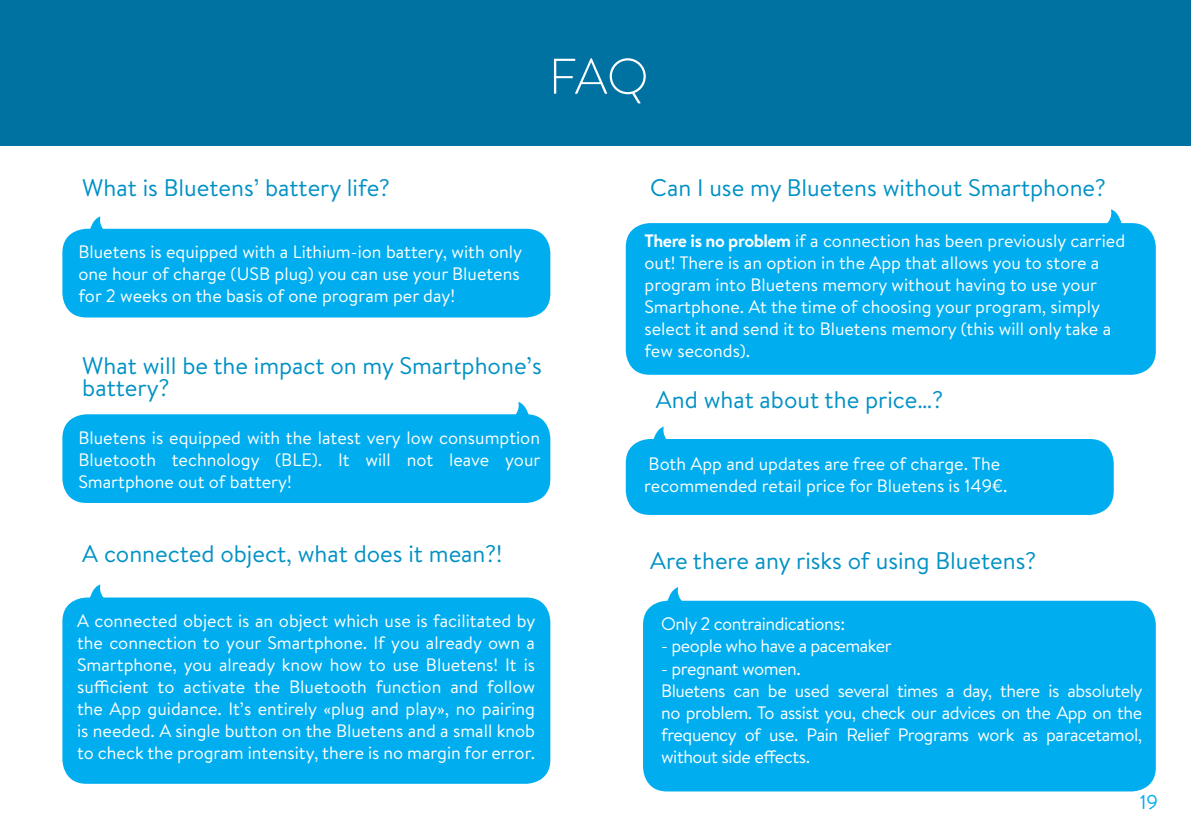
<style>
.page{position:relative;width:1191px;height:840px;background:#fff}
.page>*{position:absolute;margin:0;border:0;box-sizing:border-box;transform-origin:0 0}
.t1{font:300 50px "Brandon Text";color:#fff}
.t2{font:24px/22px "Brandon Text";color:#0091c5}
.t3{font:20px "Brandon Text";color:#00aeef}
.t4{font:18px/22px "Brandon Text";color:#fff}
.t5{font:18px/22px "Brandon Text";letter-spacing:-.025em;color:#fff}
.s1{font-weight:700}
</style>
<div class="page">
<div style="left:643px;top:600px;width:512px;height:191px;background:#00aeef;border-radius:24px"></div>
<svg style="left:662px;top:587px;width:37px;height:15px"></svg>
<div style="left:62px;top:229px;width:488px;height:88px;background:#00aeef;border-radius:24px"></div>
<div style="left:626px;top:439px;width:487px;height:75px;background:#00aeef;border-radius:24px"></div>
<div style="left:62px;top:414px;width:488px;height:88px;background:#00aeef;border-radius:24px"></div>
<div style="left:626px;top:223px;width:529px;height:151px;background:#00aeef;border-radius:24px"></div>
<div style="left:62px;top:597px;width:488px;height:186px;background:#00aeef;border-radius:24px"></div>
<div style="left:0;top:0;width:1191px;height:146px;background:#0072a2"></div>
<svg style="left:85px;top:216px;width:37px;height:13px"></svg>
<svg style="left:648px;top:426px;width:19px;height:14px"></svg>
<svg style="left:84px;top:584px;width:38px;height:14px"></svg>
<svg style="left:497px;top:402px;width:37px;height:14px"></svg>
<svg style="left:1060px;top:209px;width:66px;height:15px"></svg>
<h1 class="t1" style="left:549px;top:42px;width:101px">FAQ</h1>
<h2 class="t2" style="left:82px;top:176px;width:309px">What is Bluetens’ battery life?</h2>
<p class="t4" style="left:78px;top:239px;width:445px">Bluetens is equipped with a Lithium-ion battery, with only one hour of charge (USB plug) you can use your Bluetens for 2 weeks on the basis of one program per day!</p>
<h2 class="t2" style="left:82px;top:354px;width:461px">What will be the impact on my Smartphone’s battery?</h2>
<p class="t4" style="left:78px;top:426px;width:463px;text-align:justify">Bluetens is equipped with the latest very low consumption Bluetooth technology (BLE). It will not leave your Smartphone out of battery!</p>
<h2 class="t2" style="left:82px;top:541px;width:422px">A connected object, what does it mean?!</h2>
<p class="t4" style="left:77px;top:609px;width:460px;text-align:justify">A connected object is an object which use is facilitated by the connection to your Smartphone. If you already own a Smartphone, you already know how to use Bluetens! It is sufficient to activate the Bluetooth function and follow the App guidance. It’s entirely «plug and play», no pairing is needed. A single button on the Bluetens and a small knob to check the program intensity, there is no margin for error.</p>
<h2 class="t2" style="left:650px;top:176px;width:457px">Can I use my Bluetens without Smartphone?</h2>
<p class="t4" style="left:644px;top:229px;width:482px"><span class="s1">There is no problem</span> if a connection has been previously carried out! There is an option in the App that allows you to store a program into Bluetens memory without having to use your Smartphone. At the time of choosing your program, simply select it and send it to Bluetens memory (this will only take a few seconds).</p>
<h2 class="t2" style="left:656px;top:388px;width:289px">And what about the price…?</h2>
<p class="t4" style="left:644px;top:452px;width:364px">Both App and updates are free of charge. The recommended retail price for Bluetens is 149€.</p>
<h2 class="t2" style="left:650px;top:548px;width:388px">Are there any risks of using Bluetens?</h2>
<p class="t5" style="left:661px;top:612px;width:185px">Only 2 contraindications:</p>
<p class="t5" style="left:661px;top:634px;width:232px">- people who have a pacemaker</p>
<p class="t5" style="left:661px;top:656px;width:483px">- pregnant women.<br>Bluetens can be used several times a day, there is absolutely no problem. To assist you, check our advices on the App on the frequency of use. Pain Relief Programs work as paracetamol, without side effects.</p>
<p class="t3" style="left:1139px;top:788px;width:20px">19</p>
</div>
